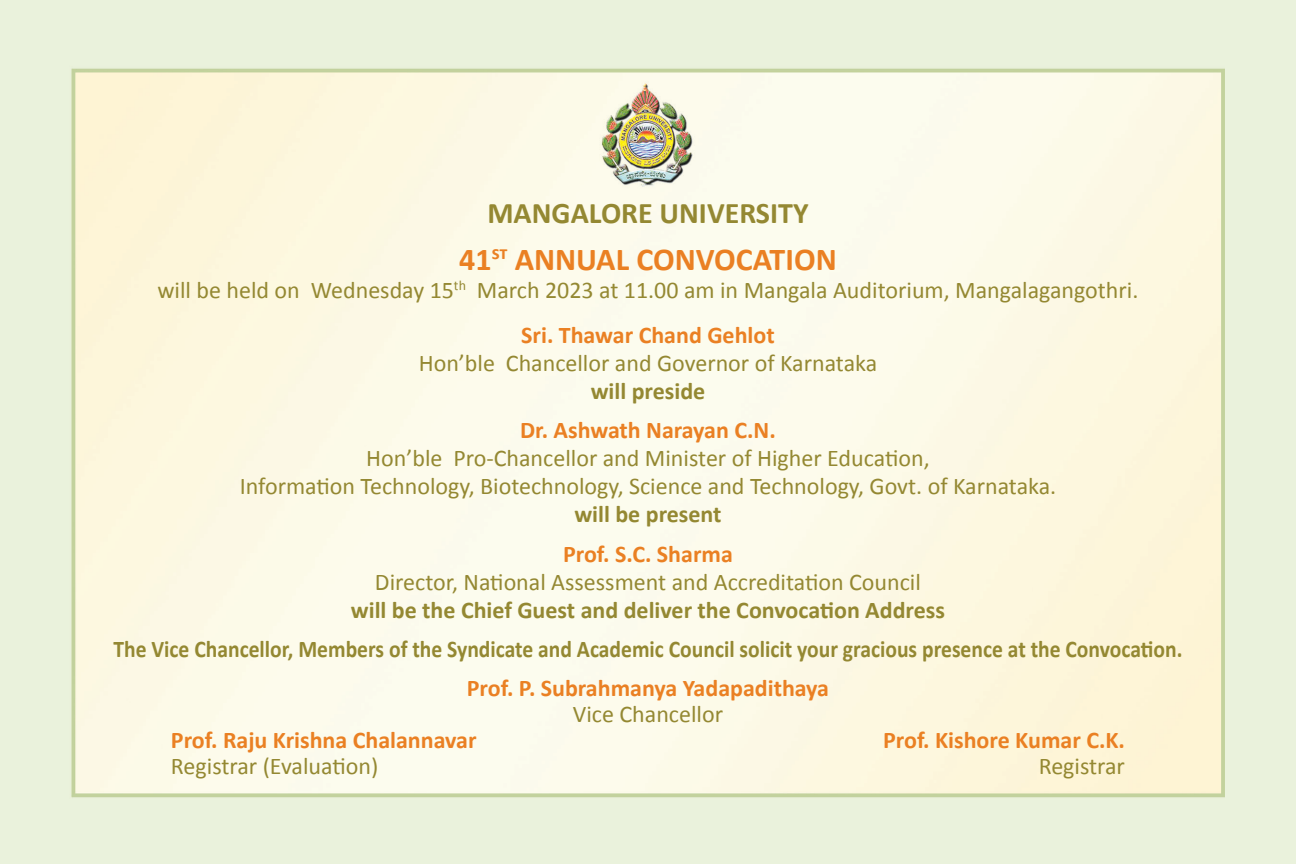
<style>
.page{position:relative;width:1296px;height:864px;background:#fff}
.page>*{position:absolute;margin:0;border:0;box-sizing:border-box;transform-origin:0 0}
.t1{font:700 32px "Calibri";color:#ea8023}
.t2{font:700 30px "Calibri";color:#948832}
.t3{font:24px "Calibri";color:#948832}
.t4{font:700 24px "Calibri";color:#ea8023}
.t5{font:700 24px "Calibri";color:#948832;scale:.9 1}
.t6{font:700 24px "Calibri";color:#948832}
</style>
<div class="page">
<img style="left:0;top:0;width:1296px;height:864px">
<p class="t2" style="left:487px;top:194px;width:323px">MANGALORE UNIVERSITY</p>
<p class="t1" style="left:459px;top:239px;width:379px">41<sup>st</sup> ANNUAL CONVOCATION</p>
<p class="t3" style="left:157px;top:275px;width:983px">will be held on Wednesday 15<sup>th</sup> March 2023 at 11.00 am in Mangala Auditorium, Mangalagangothri.</p>
<p class="t4" style="left:521px;top:320px;width:255px">Sri. Thawar Chand Gehlot</p>
<p class="t3" style="left:419px;top:348px;width:460px">Hon’ble Chancellor and Governor of Karnataka</p>
<p class="t6" style="left:591px;top:376px;width:116px">will preside</p>
<p class="t4" style="left:520px;top:415px;width:257px">Dr. Ashwath Narayan C.N.</p>
<p class="t3" style="left:366px;top:443px;width:565px">Hon’ble Pro-Chancellor and Minister of Higher Education,</p>
<p class="t3" style="left:240px;top:471px;width:818px">Information Technology, Biotechnology, Science and Technology, Govt. of Karnataka.</p>
<p class="t6" style="left:574px;top:499px;width:149px">will be present</p>
<p class="t4" style="left:563px;top:538px;width:171px">Prof. S.C. Sharma</p>
<p class="t3" style="left:375px;top:567px;width:548px">Director, National Assessment and Accreditation Council</p>
<p class="t6" style="left:351px;top:594px;width:596px">will be the Chief Guest and deliver the Convocation Address</p>
<p class="t5" style="left:113px;top:634px;width:1189px">The Vice Chancellor, Members of the Syndicate and Academic Council solicit your gracious presence at the Convocation.</p>
<p class="t4" style="left:467px;top:673px;width:364px">Prof. P. Subrahmanya Yadapadithaya</p>
<p class="t3" style="left:573px;top:699px;width:152px">Vice Chancellor</p>
<p class="t4" style="left:171px;top:725px;width:307px">Prof. Raju Krishna Chalannavar</p>
<p class="t4" style="left:883px;top:725px;width:243px">Prof. Kishore Kumar C.K.</p>
<p class="t3" style="left:171px;top:751px;width:209px">Registrar (Evaluation)</p>
<p class="t3" style="left:1039px;top:751px;width:88px">Registrar</p>
</div>
